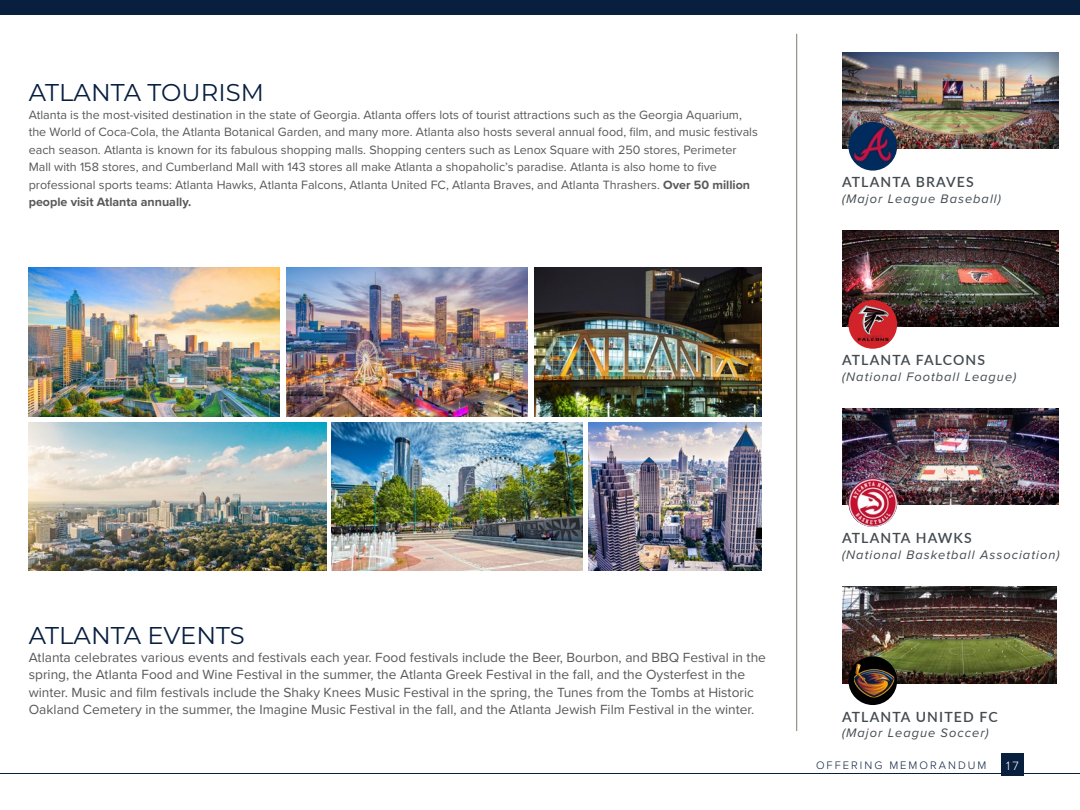
<style>
.page{position:relative;width:1080px;height:810px;background:#fff}
.page>*{position:absolute;margin:0;border:0;box-sizing:border-box;transform-origin:0 0}
.t1{font:24.25px "Montserrat";color:#071e3f}
.t2{font:600 14px "Lato";letter-spacing:.08em;color:#434a4f}
.t3{font:13.75px/17.5px "Proxima Nova";color:#58595b}
.t4{font:italic 12.75px "Proxima Nova";letter-spacing:.08em;color:#434a4f}
.t5{font:12.5px/17.5px "Proxima Nova";color:#58595b}
.t6{font:300 12.5px "Proxima Nova";color:#fff}
.t7{font:300 11.25px "Proxima Nova";letter-spacing:.18em;color:#091f3e}
.s1{font-weight:700}
</style>
<div class="page">
<div style="left:0;top:0;width:1080px;height:14px;background:#091f3e"></div>
<div style="left:1001px;top:754px;width:23px;height:22px;background:#091f3e"></div>
<hr style="left:0;top:773px;width:1080px;height:1px;background:#091f3e">
<img style="left:588px;top:422px;width:173px;height:149px">
<img style="left:287px;top:268px;width:241px;height:148px">
<img style="left:332px;top:422px;width:251px;height:149px">
<img style="left:29px;top:268px;width:251px;height:148px">
<img style="left:535px;top:268px;width:226px;height:148px">
<img style="left:29px;top:422px;width:297px;height:149px">
<img style="left:842px;top:53px;width:216px;height:96px">
<div style="left:848px;top:122px;width:49px;height:49px;background:#002b5c;border-radius:50%"></div>
<img style="left:854px;top:126px;width:38px;height:36px">
<img style="left:842px;top:231px;width:216px;height:96px">
<svg style="left:848px;top:300px;width:49px;height:49px"></svg>
<img style="left:850px;top:300px;width:46px;height:46px">
<img style="left:842px;top:409px;width:216px;height:96px">
<img style="left:848px;top:478px;width:49px;height:49px;border-radius:24px">
<hr style="left:796px;top:34px;width:1px;height:697px;background:#969a84">
<img style="left:842px;top:587px;width:214px;height:96px">
<div style="left:848px;top:656px;width:49px;height:49px;background:#000;border-radius:50%"></div>
<img style="left:854px;top:664px;width:40px;height:33px">
<h1 class="t1" style="left:29px;top:76px;width:237px">ATLANTA TOURISM</h1>
<p class="t5" style="left:29px;top:105px;width:731px">Atlanta is the most-visited destination in the state of Georgia. Atlanta offers lots of tourist attractions such as the Georgia Aquarium, the World of Coca-Cola, the Atlanta Botanical Garden, and many more. Atlanta also hosts several annual food, film, and music festivals each season. Atlanta is known for its fabulous shopping malls. Shopping centers such as Lenox Square with 250 stores, Perimeter Mall with 158 stores, and Cumberland Mall with 143 stores all make Atlanta a shopaholic’s paradise. Atlanta is also home to five professional sports teams: Atlanta Hawks, Atlanta Falcons, Atlanta United FC, Atlanta Braves, and Atlanta Thrashers. <span class="s1">Over 50 million people visit Atlanta annually.</span></p>
<p class="t2" style="left:842px;top:172px;width:133px">ATLANTA BRAVES</p>
<p class="t4" style="left:842px;top:189px;width:160px">(Major League Baseball)</p>
<p class="t2" style="left:842px;top:350px;width:145px">ATLANTA FALCONS</p>
<p class="t4" style="left:842px;top:367px;width:176px">(National Football League)</p>
<h1 class="t1" style="left:29px;top:619px;width:218px">ATLANTA EVENTS</h1>
<p class="t3" style="left:29px;top:648px;width:739px">Atlanta celebrates various events and festivals each year. Food festivals include the Beer, Bourbon, and BBQ Festival in the spring, the Atlanta Food and Wine Festival in the summer, the Atlanta Greek Festival in the fall, and the Oysterfest in the winter. Music and film festivals include the Shaky Knees Music Festival in the spring, the Tunes from the Tombs at Historic Oakland Cemetery in the summer, the Imagine Music Festival in the fall, and the Atlanta Jewish Film Festival in the winter.</p>
<p class="t2" style="left:842px;top:528px;width:131px">ATLANTA HAWKS</p>
<p class="t4" style="left:842px;top:545px;width:219px">(National Basketball Association)</p>
<p class="t2" style="left:842px;top:706px;width:157px">ATLANTA UNITED FC</p>
<p class="t4" style="left:842px;top:723px;width:148px">(Major League Soccer)</p>
<p class="t7" style="left:816px;top:756px;width:172px">OFFERING MEMORANDUM</p>
<p class="t6" style="left:1006px;top:756px;width:14px">17</p>
</div>
